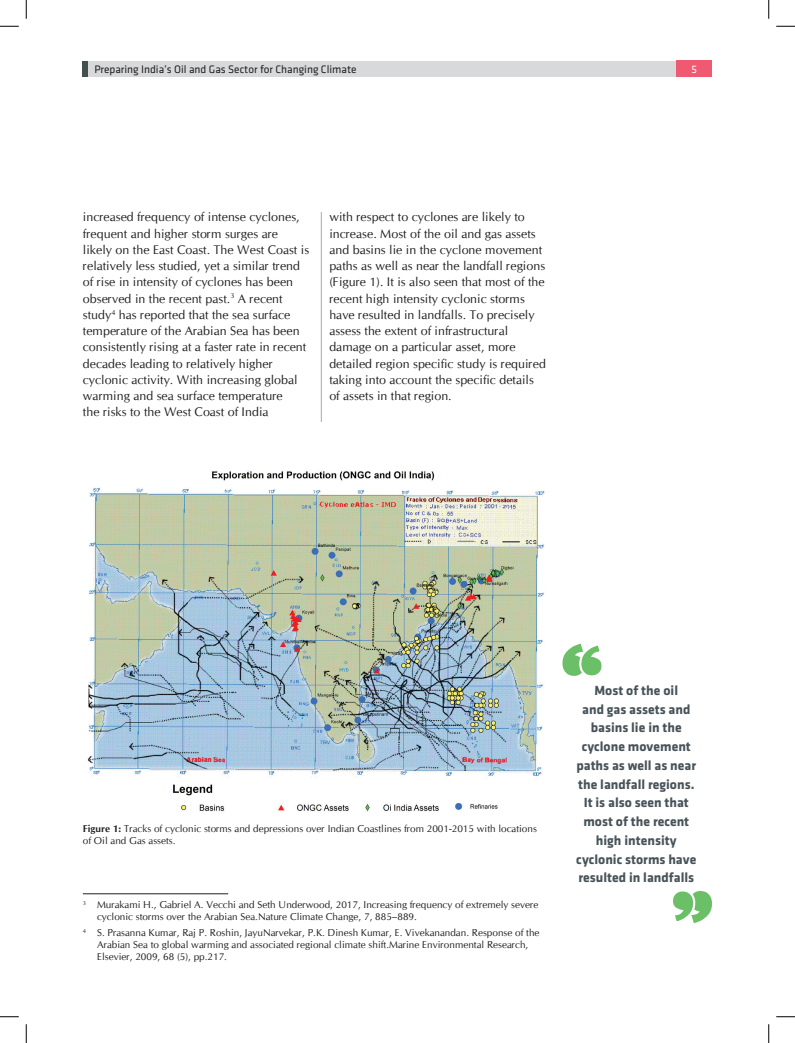
<style>
.page{position:relative;width:795px;height:1043px;background:#fff}
.page>*{position:absolute;margin:0;border:0;box-sizing:border-box;transform-origin:0 0}
.t1{font:700 13.75px/18.8px "Klavika";color:#475359;text-align:center}
.t2{font:12.5px/16.2px "Cg Omega";color:#231f20}
.t3{font:11.25px "Klavika";color:#231f20}
.t4{font:11.25px "Klavika";color:#fff}
.t5{font:10px/12px "Cg Omega";color:#231f20}
.s1{font-weight:700}
</style>
<div class="page">
<div style="left:83px;top:61px;width:594px;height:15px;background:#d8d9db"></div>
<div style="left:676px;top:60px;width:36px;height:17px;background:#f05972"></div>
<div style="left:83px;top:61px;width:5px;height:15px;background:#43504d"></div>
<hr style="left:83px;top:893px;width:145px;height:1px;background:#231f20">
<hr style="left:321px;top:212px;width:1px;height:210px;background:#a8a9ad">
<img style="left:87px;top:471px;width:458px;height:341px">
<svg style="left:562px;top:643px;width:40px;height:33px"></svg>
<svg style="left:673px;top:891px;width:39px;height:32px"></svg>
<svg style="left:0;top:26px;width:19px;height:1px"></svg>
<svg style="left:776px;top:26px;width:19px;height:1px"></svg>
<svg style="left:0;top:1016px;width:19px;height:1px"></svg>
<svg style="left:776px;top:1016px;width:19px;height:1px"></svg>
<svg style="left:26px;top:0;width:1px;height:19px"></svg>
<svg style="left:26px;top:1024px;width:1px;height:18px"></svg>
<svg style="left:768px;top:0;width:1px;height:19px"></svg>
<svg style="left:768px;top:1024px;width:1px;height:18px"></svg>
<p class="t3" style="left:94px;top:63px;width:264px">Preparing India’s Oil and Gas Sector for Changing Climate</p>
<p class="t4" style="left:692px;top:63px;width:7px">5</p>
<p class="t2" style="left:83px;top:209px;width:228px">increased frequency of intense cyclones, frequent and higher storm surges are likely on the East Coast. The West Coast is relatively less studied, yet a similar trend of rise in intensity of cyclones has been observed in the recent past.<sup>3</sup> A recent study<sup>4</sup> has reported that the sea surface temperature of the Arabian Sea has been consistently rising at a faster rate in recent decades leading to relatively higher cyclonic activity. With increasing global warming and sea surface temperature<br>the risks to the West Coast of India</p>
<p class="t2" style="left:329px;top:209px;width:218px">with respect to cyclones are likely to increase. Most of the oil and gas assets and basins lie in the cyclone movement paths as well as near the landfall regions (Figure 1). It is also seen that most of the recent high intensity cyclonic storms have resulted in landfalls. To precisely assess the extent of infrastructural damage on a particular asset, more detailed region specific study is required taking into account the specific details of assets in that region.</p>
<p class="t5" style="left:83px;top:822px;width:456px"><span class="s1">Figure 1:</span> Tracks of cyclonic storms and depressions over Indian Coastlines from 2001-2015 with locations of Oil and Gas assets.</p>
<p class="t5" style="left:97px;top:899px;width:443px;text-indent:-14px"><sup>3</sup> Murakami H., Gabriel A. Vecchi and Seth Underwood, 2017, Increasing frequency of extremely severe cyclonic storms over the Arabian Sea.Nature Climate Change, 7, 885–889.</p>
<p class="t5" style="left:97px;top:926px;width:444px;text-indent:-14px"><sup>4</sup> S. Prasanna Kumar, Raj P. Roshin, JayuNarvekar, P.K. Dinesh Kumar, E. Vivekanandan. Response of the<br>Arabian Sea to global warming and associated regional climate shift.Marine Environmental Research,<br>Elsevier, 2009, 68 (5), pp.217.</p>
<p class="t1" style="left:576px;top:681px;width:122px">Most of the oil<br>and gas assets and basins lie in the cyclone movement paths as well as near the landfall regions.<br>It is also seen that most of the recent high intensity cyclonic storms have resulted in landfalls</p>
</div>
